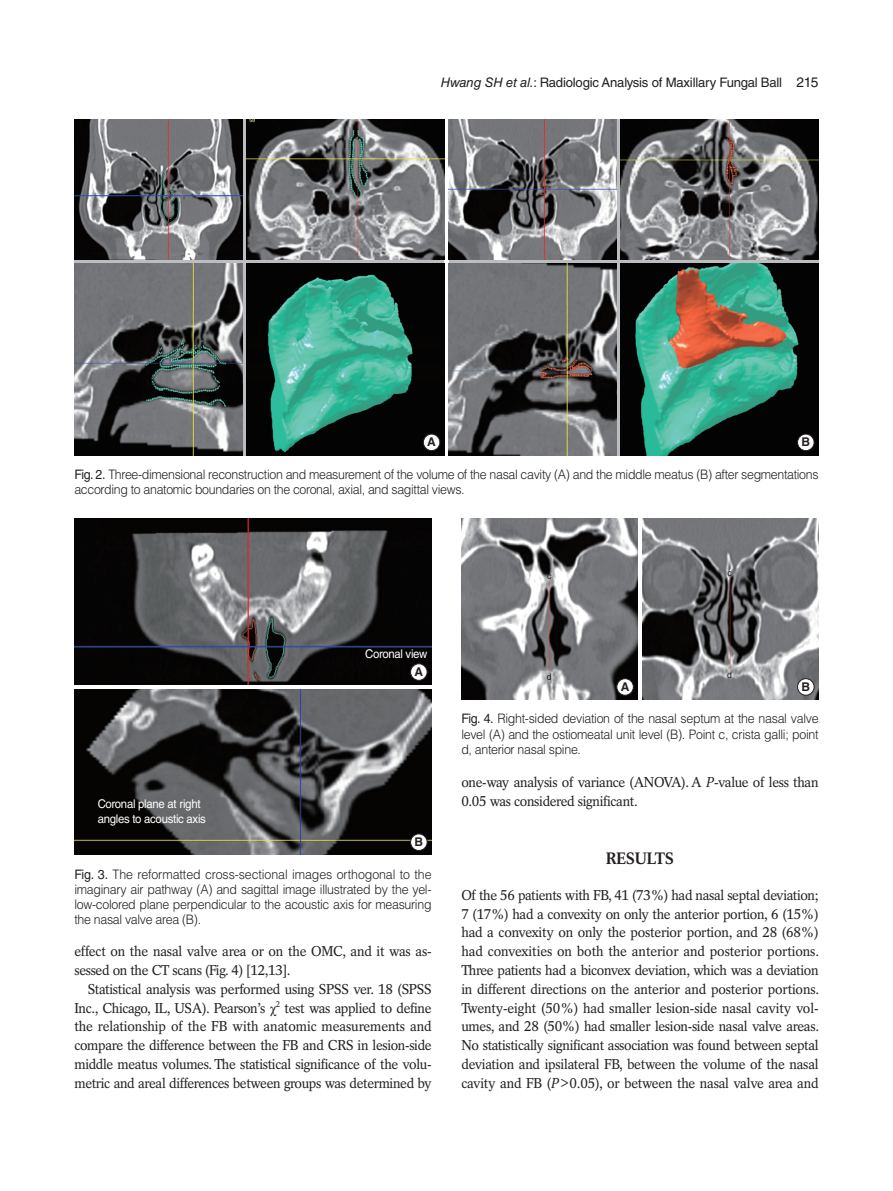
<style>
.page{position:relative;width:893px;height:1191px;background:#fff}
.page>*{position:absolute;margin:0;border:0;box-sizing:border-box;transform-origin:0 0}
.본문_대제목{font:700 16.5px "Rotation LT Std";color:#231f20;scale:.95 1}
.본문{font:14.25px/18.8px "Rotation LT Std";letter-spacing:-.025em;color:#231f20;scale:.95 1}
.표_그림_설명{font:300 13.05px/15.3px "Helvetica LT Std";letter-spacing:-.025em;color:#231f20;text-align:justify;scale:.95 1}
.t1{font:13.05px "Helvetica LT Std";letter-spacing:-.015em;color:#231f20}
.그림_지문8pt{font:12px "Helvetica LT Std";letter-spacing:-.025em;color:#fff;scale:.95 1}
.t2{font:700 12px "Helvetica LT Std";color:#231f20}
.그림_지문8pt-2{font:9px "Helvetica LT Std";color:#231f20;scale:.95 1}
.s1{font-style:italic}
.s2{font-size:13.8px}
.s3{font-weight:400}
.s4{font-family:"Times New Roman"}
.s5{font-family:"Dotum"}
</style>
<div class="page">
<img style="left:74px;top:519px;width:358px;height:166px">
<img style="left:74px;top:689px;width:358px;height:166px">
<div style="left:411px;top:664px;width:16px;height:16px;background:#fff;border-radius:50%"></div>
<div style="left:410px;top:663px;width:17px;height:17px;border:1px solid #231f20;border-radius:50%"></div>
<div style="left:411px;top:834px;width:16px;height:16px;background:#fff;border-radius:50%"></div>
<div style="left:410px;top:833px;width:17px;height:17px;border:1px solid #231f20;border-radius:50%"></div>
<img style="left:461px;top:519px;width:177px;height:180px">
<img style="left:642px;top:519px;width:177px;height:180px">
<div style="left:617px;top:678px;width:16px;height:17px;background:#fff;border-radius:50%"></div>
<div style="left:617px;top:678px;width:17px;height:17px;border:1px solid #231f20;border-radius:50%"></div>
<div style="left:797px;top:678px;width:17px;height:17px;background:#fff;border-radius:50%"></div>
<div style="left:797px;top:678px;width:17px;height:17px;border:1px solid #231f20;border-radius:50%"></div>
<svg style="left:74px;top:119px;width:370px;height:336px;background:#959698"></svg>
<svg style="left:449px;top:119px;width:370px;height:336px;background:#8d8e91"></svg>
<img style="left:74px;top:119px;width:168px;height:140px">
<img style="left:74px;top:264px;width:168px;height:191px">
<img style="left:246px;top:119px;width:198px;height:140px">
<img style="left:246px;top:264px;width:198px;height:191px">
<img style="left:449px;top:119px;width:167px;height:140px">
<img style="left:449px;top:264px;width:167px;height:191px">
<img style="left:621px;top:119px;width:198px;height:140px">
<img style="left:621px;top:264px;width:198px;height:191px">
<div style="left:423px;top:434px;width:17px;height:16px;background:#fff;border-radius:50%"></div>
<div style="left:423px;top:434px;width:17px;height:17px;border:1px solid #231f20;border-radius:50%"></div>
<div style="left:797px;top:434px;width:17px;height:16px;background:#fff;border-radius:50%"></div>
<div style="left:797px;top:434px;width:17px;height:17px;border:1px solid #231f20;border-radius:50%"></div>
<p class="t1" style="left:441px;top:75px;width:379px"><span class="s1">Hwang SH et al.</span>: Radiologic Analysis of Maxillary Fungal Ball <span class="s2">215</span></p>
<p class="t2" style="left:427px;top:435px;width:10px">A</p>
<p class="t2" style="left:801px;top:435px;width:10px">B</p>
<p class="표_그림_설명" style="left:74px;top:466px;width:785px"><span class="s3">Fig. 2.</span> Three-dimensional reconstruction and measurement of the volume of the nasal cavity (A) and the middle meatus (B) after segmentations according to anatomic boundaries on the coronal, axial, and sagittal views.</p>
<p class="그림_지문8pt" style="left:365px;top:647px;width:67px">Coronal view</p>
<p class="그림_지문8pt" style="left:98px;top:796px;width:110px">Coronal plane at right</p>
<p class="그림_지문8pt" style="left:98px;top:811px;width:115px">angles to acoustic axis</p>
<p class="t2" style="left:414px;top:664px;width:10px">A</p>
<p class="t2" style="left:414px;top:834px;width:10px">B</p>
<p class="표_그림_설명" style="left:74px;top:866px;width:378px"><span class="s3">Fig. 3.</span> The reformatted cross-sectional images orthogonal to the imaginary air pathway (A) and sagittal image illustrated by the yel&shy;low-colored plane perpendicular to the acoustic axis for measuring the nasal valve area (B).</p>
<p class="본문" style="left:74px;top:942px;width:377px">effect on the nasal valve area or on the OMC, and it was as&shy;sessed on the CT scans (Fig. 4) [12,13].</p>
<p class="본문" style="left:74px;top:979px;width:378px;text-align:justify;text-indent:13px">Statistical analysis was performed using SPSS ver. 18 (SPSS Inc., Chicago, IL, USA). Pearson’s <span class="s4">χ</span><sup>2</sup> test was applied to define the relationship of the FB with anatomic measurements and compare the difference between the FB and CRS in lesion-side middle meatus volumes. The statistical significance of the volu&shy;metric and areal differences between groups was determined by</p>
<p class="그림_지문8pt-2" style="left:547px;top:570px;width:6px">c</p>
<p class="그림_지문8pt-2" style="left:728px;top:567px;width:6px">c</p>
<p class="그림_지문8pt-2" style="left:547px;top:672px;width:7px">d</p>
<p class="그림_지문8pt-2" style="left:727px;top:669px;width:7px">d</p>
<p class="표_그림_설명" style="left:461px;top:711px;width:377px"><span class="s3">Fig. 4.</span> Right-sided deviation of the nasal septum at the nasal valve level (A) and the ostiomeatal unit level (B). Point c, crista galli; point d, anterior nasal spine.</p>
<p class="t2" style="left:621px;top:679px;width:10px">A</p>
<p class="t2" style="left:801px;top:679px;width:10px">B</p>
<p class="본문" style="left:461px;top:773px;width:377px">one-way analysis of variance (ANOVA). A <span class="s1">P</span>-value of less than<br>0.05 was considered significant.</p>
<p class="본문_대제목" style="left:606px;top:849px;width:73px">RESULTS</p>
<p class="본문" style="left:461px;top:885px;width:378px;text-align:justify">Of the 56 patients with FB, 41 (73%) had nasal septal deviation; 7 (17%) had a convexity on only the anterior portion, 6 (15%) had a convexity on only the posterior portion, and 28 (68%) had convexities on both the anterior and posterior portions.<br>Three patients had a biconvex deviation, which was a deviation in different directions on the anterior and posterior portions.<br>Twenty-eight (50%) had smaller lesion-side nasal cavity vol&shy;umes, and 28 (50%) had smaller lesion-side nasal valve areas.<br>No statistically significant association was found between septal deviation and ipsilateral FB, between the volume of the nasal cavity and FB (<span class="s1">P</span><span class="s5">&gt;</span>0.05), or between the nasal valve area and</p>
</div>
